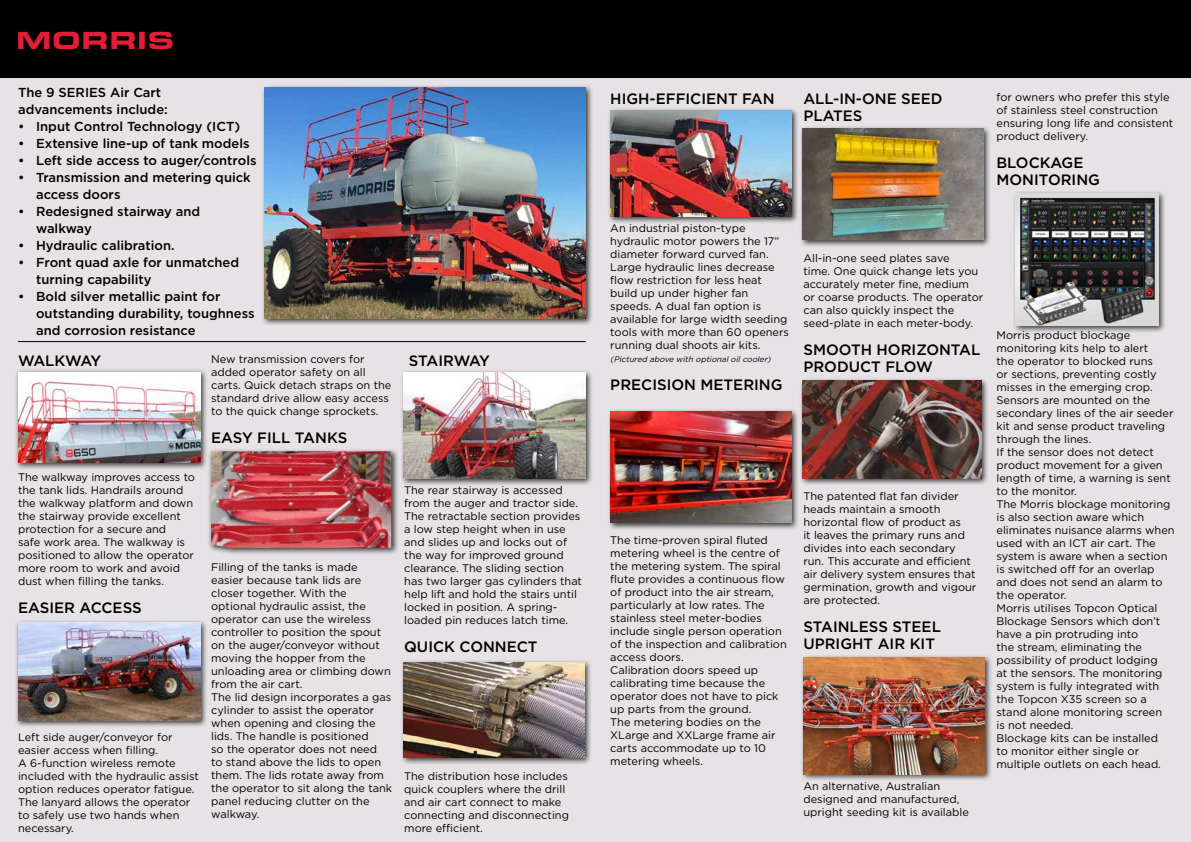
<style>
.page{position:relative;width:1191px;height:842px;background:#e6e2e5}
.page>*{position:absolute;margin:0;border:0;box-sizing:border-box;transform-origin:0 0}
.t1{font:900 25.7px "Eurostile Ext";color:#e21d38;scale:1.08 1}
.t2{font:500 15px/17px "Gotham";color:#000}
.t3{font:500 15px "Gotham";letter-spacing:-.06em;color:#000}
.t4{font:500 13px/17px "Gotham";color:#000}
.t5{font:11px/13px "Gotham";color:#000}
.t6{font:italic 8px "Gotham";color:#000}
</style>
<div class="page">
<div style="left:0;top:0;width:1191px;height:77px;background:#000"></div>
<hr style="left:14px;top:58px;width:162px;height:1px;background:#fff">
<hr style="left:137px;top:25px;width:39px;height:1px;background:#fff">
<hr style="left:14px;top:25px;width:39px;height:1px;background:#fff">
<div style="left:261px;top:84px;width:332px;height:242px;background:#000;opacity:.75"></div>
<img style="left:264px;top:88px;width:321px;height:230px">
<div style="left:15px;top:619px;width:192px;height:109px;background:#000;opacity:.75"></div>
<img style="left:18px;top:622px;width:182px;height:99px">
<div style="left:208px;top:448px;width:191px;height:108px;background:#000;opacity:.75"></div>
<img style="left:211px;top:451px;width:180px;height:97px">
<div style="left:400px;top:369px;width:193px;height:117px;background:#000;opacity:.75"></div>
<img style="left:404px;top:372px;width:181px;height:107px">
<div style="left:15px;top:369px;width:193px;height:101px;background:#000;opacity:.75"></div>
<img style="left:18px;top:372px;width:182px;height:90px">
<hr style="left:18px;top:341px;width:568px;height:1px;background:#000">
<div style="left:607px;top:107px;width:192px;height:117px;background:#000;opacity:.75"></div>
<img style="left:610px;top:110px;width:181px;height:107px">
<div style="left:607px;top:408px;width:192px;height:122px;background:#000;opacity:.75"></div>
<img style="left:610px;top:412px;width:181px;height:111px">
<div style="left:799px;top:377px;width:189px;height:109px;background:#000;opacity:.75"></div>
<img style="left:802px;top:380px;width:179px;height:99px">
<div style="left:800px;top:654px;width:192px;height:128px;background:#000;opacity:.75"></div>
<img style="left:803px;top:658px;width:181px;height:116px">
<div style="left:400px;top:659px;width:192px;height:106px;background:#000;opacity:.75"></div>
<img style="left:404px;top:662px;width:181px;height:95px">
<div style="left:799px;top:125px;width:192px;height:122px;background:#000;opacity:.75"></div>
<img style="left:802px;top:129px;width:181px;height:111px">
<div style="left:1012px;top:190px;width:154px;height:143px;background:#000;opacity:.75"></div>
<img style="left:1015px;top:193px;width:143px;height:132px">
<h1 class="t1" style="left:16px;top:21px;width:149px">MORRIS</h1>
<p class="t4" style="left:18px;top:83px;width:151px">The 9 SERIES Air Cart advancements include:</p>
<p class="t4" style="left:18px;top:117px;width:223px">• Input Control Technology (ICT)</p>
<p class="t4" style="left:18px;top:134px;width:233px">• Extensive line-up of tank models</p>
<p class="t4" style="left:18px;top:151px;width:240px">• Left side access to auger/controls</p>
<p class="t4" style="left:36px;top:168px;width:216px;text-indent:-18px">• Transmission and metering quick access doors</p>
<p class="t4" style="left:36px;top:202px;width:165px;text-indent:-18px">• Redesigned stairway and walkway</p>
<p class="t4" style="left:18px;top:236px;width:158px">• Hydraulic calibration.</p>
<p class="t4" style="left:36px;top:253px;width:204px;text-indent:-18px">• Front quad axle for unmatched turning capability</p>
<p class="t4" style="left:36px;top:287px;width:220px;text-indent:-18px">• Bold silver metallic paint for outstanding durability, toughness and corrosion resistance</p>
<h2 class="t3" style="left:18px;top:351px;width:85px">WALKWAY</h2>
<p class="t5" style="left:18px;top:470px;width:178px">The walkway improves access to the tank lids. Handrails around the walkway platform and down the stairway provide excellent protection for a secure and<br>safe work area. The walkway is positioned to allow the operator more room to work and avoid dust when filling the tanks.</p>
<h2 class="t2" style="left:18px;top:599px;width:125px">EASIER ACCESS</h2>
<p class="t5" style="left:18px;top:730px;width:182px">Left side auger/conveyor for easier access when filling.<br>A 6-function wireless remote included with the hydraulic assist option reduces operator fatigue.<br>The lanyard allows the operator to safely use two hands when necessary.</p>
<p class="t5" style="left:211px;top:352px;width:182px">New transmission covers for added operator safety on all carts. Quick detach straps on the standard drive allow easy access to the quick change sprockets.</p>
<h2 class="t2" style="left:211px;top:429px;width:138px">EASY FILL TANKS</h2>
<p class="t5" style="left:211px;top:560px;width:183px">Filling of the tanks is made easier because tank lids are closer together. With the optional hydraulic assist, the operator can use the wireless controller to position the spout on the auger/conveyor without moving the hopper from the unloading area or climbing down from the air cart.<br>The lid design incorporates a gas cylinder to assist the operator when opening and closing the lids. The handle is positioned<br>so the operator does not need<br>to stand above the lids to open them. The lids rotate away from the operator to sit along the tank panel reducing clutter on the walkway.</p>
<h2 class="t2" style="left:409px;top:352px;width:83px">STAIRWAY</h2>
<p class="t5" style="left:404px;top:483px;width:179px">The rear stairway is accessed from the auger and tractor side.<br>The retractable section provides a low step height when in use and slides up and locks out of the way for improved ground clearance. The sliding section has two larger gas cylinders that help lift and hold the stairs until locked in position. A spring&shy;loaded pin reduces latch time.</p>
<h2 class="t2" style="left:404px;top:638px;width:135px">QUICK CONNECT</h2>
<p class="t5" style="left:404px;top:769px;width:166px">The distribution hose includes quick couplers where the drill and air cart connect to make connecting and disconnecting more efficient.</p>
<h2 class="t2" style="left:610px;top:90px;width:166px">HIGH-EFFICIENT FAN</h2>
<h2 class="t2" style="left:803px;top:90px;width:141px">ALL-IN-ONE SEED<br>PLATES</h2>
<p class="t5" style="left:996px;top:90px;width:178px">for owners who prefer this style of stainless steel construction ensuring long life and consistent product delivery.</p>
<h2 class="t2" style="left:996px;top:154px;width:105px">BLOCKAGE<br>MONITORING</h2>
<p class="t5" style="left:610px;top:222px;width:180px">An industrial piston-type hydraulic motor powers the 17” diameter forward curved fan.<br>Large hydraulic lines decrease flow restriction for less heat build up under higher fan speeds. A dual fan option is available for large width seeding tools with more than 60 openers running dual shoots air kits.</p>
<p class="t6" style="left:610px;top:354px;width:164px">(Pictured above with optionaloilcooler)</p>
<h2 class="t2" style="left:610px;top:376px;width:174px">PRECISION METERING</h2>
<p class="t5" style="left:610px;top:534px;width:178px">The time-proven spiral fluted metering wheel is the centre of the metering system. The spiral flute provides a continuous flow of product into the air stream, particularly at low rates. The stainless steel meter-bodies include single person operation of the inspection and calibration access doors.<br>Calibration doors speed up calibrating time because the operator does not have to pick up parts from the ground.<br>The metering bodies on the<br>XLarge and XXLarge frame air carts accommodate up to 10 metering wheels.</p>
<p class="t5" style="left:803px;top:252px;width:181px">All-in-one seed plates save<br>time. One quick change lets you accurately meter fine, medium<br>or coarse products. The operator can also quickly inspect the seed-plate in each meter-body.</p>
<h2 class="t2" style="left:803px;top:341px;width:178px">SMOOTH HORIZONTAL<br>PRODUCT FLOW</h2>
<p class="t5" style="left:803px;top:490px;width:174px">The patented flat fan divider heads maintain a smooth horizontal flow of product as<br>it leaves the primary runs and divides into each secondary run. This accurate and efficient air delivery system ensures that germination, growth and vigour are protected.</p>
<h2 class="t2" style="left:803px;top:618px;width:139px">STAINLESS STEEL<br>UPRIGHT AIR KIT</h2>
<p class="t5" style="left:803px;top:780px;width:167px">An alternative, Australian designed and manufactured, upright seeding kit is available</p>
<p class="t5" style="left:996px;top:328px;width:180px">Morris product blockage monitoring kits help to alert<br>the operator to blocked runs<br>or sections, preventing costly misses in the emerging crop.<br>Sensors are mounted on the secondary lines of the air seeder kit and sense product traveling through the lines.<br>If the sensor does not detect product movement for a given length of time, a warning is sent to the monitor.<br>The Morris blockage monitoring is also section aware which eliminates nuisance alarms when used with an ICT air cart. The system is aware when a section is switched off for an overlap and does not send an alarm to the operator.<br>Morris utilises Topcon Optical<br>Blockage Sensors which don’t have a pin protruding into<br>the stream, eliminating the possibility of product lodging<br>at the sensors. The monitoring system is fully integrated with the Topcon X35 screen so a stand alone monitoring screen<br>is not needed.<br>Blockage kits can be installed<br>to monitor either single or multiple outlets on each head.</p>
</div>
